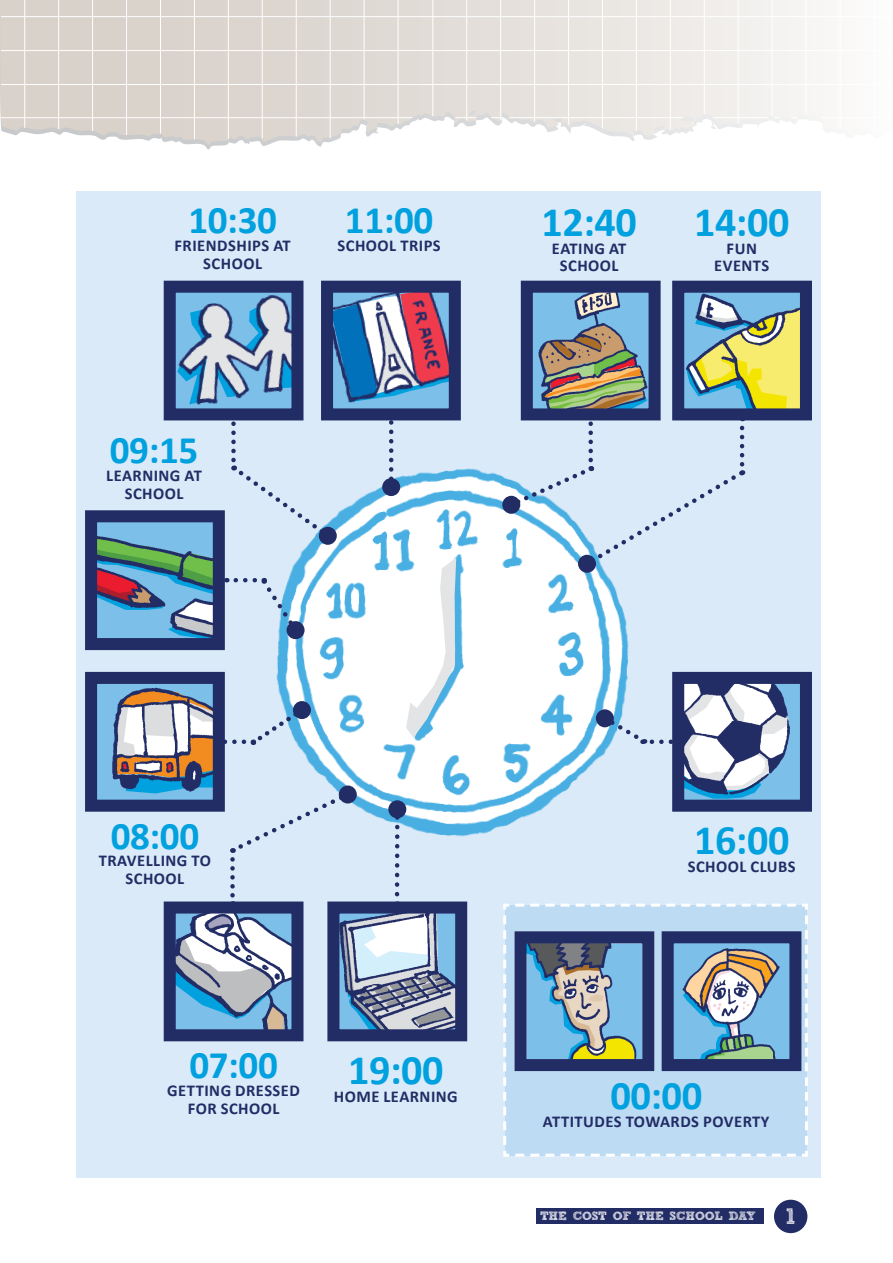
<style>
.page{position:relative;width:893px;height:1263px;background:#fff}
.page>*{position:absolute;margin:0;border:0;box-sizing:border-box;transform-origin:0 0}
.t1{font:700 42.15px "Calibri";letter-spacing:-.01em;color:#00a1de}
.t2{font:700 40.65px "Calibri";color:#00a1de}
.t3{font:700 39.15px "Calibri";letter-spacing:-.01em;color:#00a1de}
.t4{font:700 22.35px "freeversion Sketch Block";color:#fff}
.t5{font:700 16.5px/17.9px "Calibri";letter-spacing:.03em;color:#222c65;text-align:center}
.t6{font:700 12px "freeversion Sketch Block";letter-spacing:-.01em;color:#fff}
</style>
<div class="page">
<div style="left:536px;top:1208px;width:228px;height:16px;background:#222c65"></div>
<div style="left:77px;top:191px;width:744px;height:987px;background:#daeaf8"></div>
<svg style="left:503px;top:903px;width:305px;height:254px;background:#c0dcf3"></svg>
<img style="left:235px;top:450px;width:417px;height:387px">
<svg style="left:406px;top:557px;width:50px;height:181px;background:#ebf2f6"></svg>
<div style="left:774px;top:1200px;width:33px;height:33px;background:#222c65;border-radius:50%"></div>
<svg style="left:0;top:0;width:825px;height:145px"></svg>
<hr style="left:433px;top:0;width:1px;height:116px;background:#fff">
<hr style="left:466px;top:0;width:1px;height:120px;background:#fff">
<hr style="left:500px;top:0;width:1px;height:120px;background:#fff">
<hr style="left:534px;top:0;width:1px;height:121px;background:#fff">
<hr style="left:568px;top:0;width:1px;height:125px;background:#fff">
<hr style="left:602px;top:0;width:1px;height:128px;background:#fff">
<hr style="left:636px;top:0;width:1px;height:131px;background:#fff">
<hr style="left:670px;top:0;width:1px;height:130px;background:#fff">
<hr style="left:704px;top:0;width:1px;height:114px;background:#fff">
<hr style="left:738px;top:0;width:1px;height:124px;background:#fff">
<hr style="left:772px;top:0;width:1px;height:116px;background:#fff">
<hr style="left:806px;top:0;width:1px;height:115px;background:#fff">
<hr style="left:1px;top:84px;width:892px;height:1px;background:#fff">
<hr style="left:1px;top:117px;width:411px;height:1px;background:#fff">
<svg style="left:455px;top:117px;width:22px;height:1px"></svg>
<hr style="left:509px;top:117px;width:175px;height:1px;background:#fff">
<hr style="left:713px;top:117px;width:55px;height:1px;background:#fff">
<hr style="left:821px;top:117px;width:72px;height:1px;background:#fff">
<hr style="left:1px;top:50px;width:892px;height:1px;background:#fff">
<hr style="left:1px;top:16px;width:892px;height:1px;background:#fff">
<hr style="left:24px;top:0;width:1px;height:128px;background:#fff">
<hr style="left:58px;top:0;width:1px;height:129px;background:#fff">
<hr style="left:92px;top:0;width:1px;height:131px;background:#fff">
<hr style="left:126px;top:0;width:1px;height:135px;background:#fff">
<hr style="left:160px;top:0;width:1px;height:133px;background:#fff">
<hr style="left:194px;top:0;width:1px;height:139px;background:#fff">
<hr style="left:228px;top:0;width:1px;height:139px;background:#fff">
<hr style="left:262px;top:0;width:1px;height:138px;background:#fff">
<hr style="left:296px;top:0;width:1px;height:137px;background:#fff">
<hr style="left:398px;top:0;width:1px;height:124px;background:#fff">
<hr style="left:364px;top:0;width:1px;height:119px;background:#fff">
<hr style="left:330px;top:0;width:1px;height:138px;background:#fff">
<div style="left:164px;top:901px;width:139px;height:140px;border:12px solid #222c65"></div>
<div style="left:98px;top:685px;width:114px;height:114px;background:#7cbfe9"></div>
<div style="left:85px;top:672px;width:140px;height:140px;border:12px solid #222c65"></div>
<img style="left:98px;top:523px;width:114px;height:114px">
<div style="left:85px;top:510px;width:140px;height:140px;border:12px solid #222c65"></div>
<div style="left:521px;top:281px;width:140px;height:139px;border:12px solid #222c65"></div>
<div style="left:672px;top:281px;width:140px;height:139px;border:12px solid #222c65"></div>
<img style="left:788px;top:685px;width:11px;height:114px">
<div style="left:672px;top:672px;width:140px;height:140px;border:12px solid #222c65"></div>
<div style="left:327px;top:901px;width:140px;height:140px;border:12px solid #222c65"></div>
<svg style="left:115px;top:690px;width:102px;height:103px;background:#9b9b9f"></svg>
<svg style="left:225px;top:706px;width:80px;height:39px"></svg>
<div style="left:293px;top:701px;width:18px;height:18px;background:#222c65;border-radius:50%"></div>
<svg style="left:236px;top:578px;width:63px;height:54px"></svg>
<div style="left:287px;top:621px;width:18px;height:18px;background:#222c65;border-radius:50%"></div>
<svg style="left:231px;top:424px;width:99px;height:115px"></svg>
<div style="left:319px;top:527px;width:18px;height:18px;background:#222c65;border-radius:50%"></div>
<svg style="left:389px;top:422px;width:4px;height:56px"></svg>
<div style="left:382px;top:478px;width:18px;height:18px;background:#222c65;border-radius:50%"></div>
<div style="left:502px;top:496px;width:18px;height:18px;background:#222c65;border-radius:50%"></div>
<svg style="left:509px;top:288px;width:297px;height:280px"></svg>
<div style="left:578px;top:555px;width:18px;height:18px;background:#222c65;border-radius:50%"></div>
<svg style="left:652px;top:677px;width:136px;height:122px"></svg>
<svg style="left:603px;top:714px;width:42px;height:30px"></svg>
<div style="left:596px;top:709px;width:18px;height:18px;background:#222c65;border-radius:50%"></div>
<svg style="left:171px;top:859px;width:125px;height:175px"></svg>
<svg style="left:232px;top:790px;width:118px;height:63px"></svg>
<div style="left:339px;top:785px;width:18px;height:18px;background:#222c65;border-radius:50%"></div>
<svg style="left:342px;top:901px;width:119px;height:133px;background:#8899b5"></svg>
<svg style="left:395px;top:818px;width:5px;height:76px"></svg>
<div style="left:388px;top:800px;width:18px;height:18px;background:#222c65;border-radius:50%"></div>
<img style="left:177px;top:294px;width:113px;height:113px">
<div style="left:164px;top:281px;width:139px;height:139px;border:12px solid #222c65"></div>
<img style="left:334px;top:294px;width:114px;height:113px">
<div style="left:321px;top:281px;width:140px;height:139px;border:12px solid #222c65"></div>
<img style="left:527px;top:944px;width:113px;height:114px">
<div style="left:514px;top:931px;width:140px;height:140px;border:12px solid #222c65"></div>
<div style="left:668px;top:937px;width:128px;height:128px;background:#7cbfe9"></div>
<img style="left:682px;top:948px;width:98px;height:110px">
<div style="left:662px;top:931px;width:139px;height:140px;border:12px solid #222c65"></div>
<h3 class="t3" style="left:188px;top:196px;width:90px">10:30</h3>
<p class="t5" style="left:175px;top:236px;width:118px">FRIENDSHIPS AT<br>SCHOOL</p>
<h3 class="t3" style="left:345px;top:196px;width:90px">11:00</h3>
<p class="t5" style="left:337px;top:236px;width:81px">SCHOOL TRIPS</p>
<h3 class="t3" style="left:110px;top:426px;width:90px">09:15</h3>
<p class="t5" style="left:106px;top:466px;width:10px">LEAR</p>
<p class="t5" style="left:125px;top:466px;width:79px;text-align:left;text-indent:18px">NING AT<br>SCHOOL</p>
<h1 class="t1" style="left:542px;top:196px;width:97px">12:40</h1>
<p class="t5" style="left:552px;top:238px;width:76px">EATING AT<br>SCHOOL</p>
<h1 class="t1" style="left:694px;top:196px;width:97px">14:00</h1>
<p class="t5" style="left:714px;top:238px;width:55px">FUN<br>EVENTS</p>
<h3 class="t3" style="left:111px;top:811px;width:90px">08:00</h3>
<p class="t5" style="left:99px;top:851px;width:114px">TRAVELLING TO<br>SCHOOL</p>
<h3 class="t3" style="left:189px;top:1041px;width:90px">07:00</h3>
<p class="t5" style="left:188px;top:1081px;width:93px;text-align:left;text-indent:-20px">GETTING DRESSED<br>FOR SCHOOL</p>
<h1 class="t1" style="left:348px;top:1044px;width:97px">19:00</h1>
<p class="t5" style="left:334px;top:1086px;width:123px">HOME LEARNING</p>
<h1 class="t1" style="left:694px;top:814px;width:97px">16:00</h1>
<p class="t5" style="left:688px;top:857px;width:108px">SCHOOL CLUBS</p>
<h2 class="t2" style="left:610px;top:1070px;width:93px">00:00</h2>
<p class="t5" style="left:543px;top:1112px;width:51px">ATTITUDES</p>
<p class="t5" style="left:626px;top:1112px;width:45px">TOWARDS</p>
<p class="t5" style="left:703px;top:1112px;width:68px">POVERTY</p>
<p class="t6" style="left:540px;top:1211px;width:217px">THE COST OF THE SCHOOL DAY</p>
<h3 class="t4" style="left:786px;top:1208px;width:11px">1</h3>
</div>
